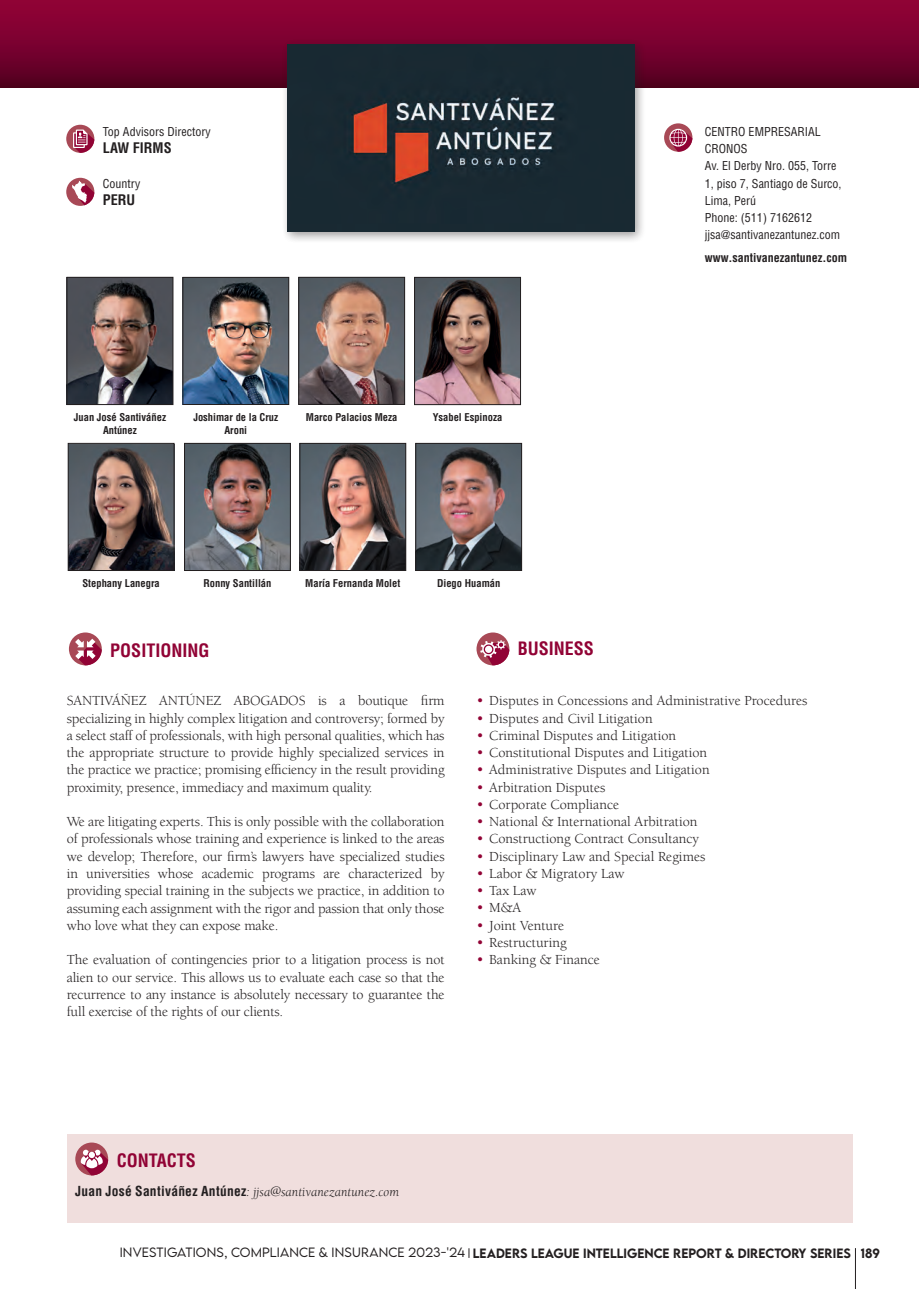
<style>
.page{position:relative;width:919px;height:1289px;background:#fff}
.page>*{position:absolute;margin:0;border:0;box-sizing:border-box;transform-origin:0 0}
.t1{font:700 condensed 18px "Helvetica LT Std";color:#910335}
.t2{font:14.25px/17.2px "Berkeley Std";color:#231f20;text-align:justify}
.t3{font:700 condensed 14.25px "Helvetica LT Std";color:#231f20}
.t4{font:italic 13.5px "Berkeley Std";color:#231f20}
.t5{font:condensed 12px/17.2px "Helvetica LT Std";color:#231f20}
.t6{font:500 12px "LEMONMILK";color:#231f20}
.t7{font:700 condensed 12px "Helvetica LT Std";color:#231f20}
.t8{font:700 condensed 10.5px/12.6px "Helvetica LT Std";color:#231f20;text-align:center}
.s1{font-size:15px;color:#910335}
.s2{font-family:"Helvetica LT Std";font-weight:700;font-style:normal;font-stretch:condensed}
.s3{font-weight:300}
</style>
<div class="page">
<svg style="left:0;top:0;width:13px;height:87px"></svg>
<div style="left:13px;top:0;width:905px;height:87px;background:linear-gradient(to bottom,#970239,#560022)"></div>
<hr style="left:855px;top:1247px;width:1px;height:41px;background:#231f20">
<div style="left:66px;top:125px;width:28px;height:28px;background:#a84956;border-radius:50%"></div>
<svg style="left:73px;top:129px;width:21px;height:24px"></svg>
<div style="left:66px;top:178px;width:28px;height:28px;background:#a84956;border-radius:50%"></div>
<svg style="left:72px;top:181px;width:22px;height:24px"></svg>
<img style="left:69px;top:279px;width:102px;height:124px">
<div style="left:67px;top:277px;width:106px;height:128px;border:1px solid #231f20"></div>
<div style="left:67px;top:1133px;width:785px;height:89px;background:#f0dedd"></div>
<svg style="left:75px;top:1142px;width:33px;height:33px"></svg>
<svg style="left:81px;top:1149px;width:27px;height:26px"></svg>
<div style="left:476px;top:632px;width:33px;height:33px;background:#a84956;border-radius:50%"></div>
<svg style="left:480px;top:640px;width:29px;height:25px"></svg>
<div style="left:485px;top:645px;width:7px;height:8px;background:#fff;border-radius:50%"></div>
<div style="left:69px;top:632px;width:33px;height:33px;background:#a84956;border-radius:50%"></div>
<svg style="left:75px;top:638px;width:27px;height:27px"></svg>
<img style="left:300px;top:279px;width:103px;height:123px">
<div style="left:298px;top:277px;width:107px;height:127px;border:1px solid #231f20"></div>
<img style="left:185px;top:279px;width:102px;height:123px">
<div style="left:183px;top:277px;width:106px;height:127px;border:1px solid #231f20"></div>
<div style="left:664px;top:123px;width:28px;height:29px;background:#a84956;border-radius:50%"></div>
<svg style="left:669px;top:129px;width:23px;height:23px"></svg>
<img style="left:416px;top:279px;width:102px;height:124px">
<div style="left:414px;top:277px;width:106px;height:128px;border:1px solid #231f20"></div>
<img style="left:70px;top:445px;width:102px;height:123px">
<div style="left:68px;top:443px;width:106px;height:127px;border:1px solid #231f20"></div>
<img style="left:186px;top:445px;width:102px;height:123px">
<div style="left:184px;top:443px;width:106px;height:127px;border:1px solid #231f20"></div>
<img style="left:302px;top:445px;width:102px;height:123px">
<div style="left:300px;top:443px;width:106px;height:127px;border:1px solid #231f20"></div>
<img style="left:417px;top:445px;width:102px;height:123px">
<div style="left:415px;top:443px;width:106px;height:127px;border:1px solid #231f20"></div>
<div style="left:281px;top:38px;width:365px;height:205px;background:#231f20;opacity:.25"></div>
<img style="left:287px;top:44px;width:347px;height:187px">
<p class="t5" style="left:103px;top:123px;width:109px">Top Advisors Directory</p>
<p class="t3" style="left:103px;top:139px;width:70px">LAW FIRMS</p>
<p class="t5" style="left:103px;top:174px;width:39px">Country</p>
<p class="t3" style="left:103px;top:190px;width:34px">PERU</p>
<p class="t8" style="left:74px;top:411px;width:94px">Juan José Santiváñez<br>Antúnez</p>
<p class="t8" style="left:193px;top:411px;width:86px">Joshimar de la Cruz</p>
<p class="t8" style="left:306px;top:411px;width:93px">Marco Palacios Meza</p>
<p class="t8" style="left:224px;top:423px;width:24px">Aroni</p>
<p class="t8" style="left:432px;top:411px;width:71px">Ysabel Espinoza</p>
<p class="t8" style="left:82px;top:577px;width:79px">Stephany Lanegra</p>
<p class="t8" style="left:203px;top:577px;width:69px">Ronny Santillán</p>
<p class="t8" style="left:305px;top:577px;width:97px">María Fernanda Molet</p>
<p class="t8" style="left:437px;top:577px;width:65px">Diego Huamán</p>
<p class="t1" style="left:110px;top:639px;width:101px">POSITIONING</p>
<p class="t1" style="left:518px;top:637px;width:78px">BUSINESS</p>
<p class="t5" style="left:705px;top:123px;width:138px">CENTRO EMPRESARIAL<br>CRONOS<br>Av. El Derby Nro. 055, Torre<br>1, piso 7, Santiago de Surco,<br>Lima, Perú<br>Phone: (511) 7162612 jjsa@santivanezantunez.com</p>
<p class="t7" style="left:705px;top:250px;width:144px">www.santivanezantunez.com</p>
<p class="t2" style="left:67px;top:692px;width:379px">SANTIVÁÑEZ ANTÚNEZ ABOGADOS is a boutique firm specializing in highly complex litigation and controversy; formed by a select staff of professionals, with high personal qualities, which has the appropriate structure to provide highly specialized services in the practice we practice; promising efficiency in the result providing proximity, presence, immediacy and maximum quality.</p>
<p class="t2" style="left:67px;top:813px;width:379px">We are litigating experts. This is only possible with the collaboration of professionals whose training and experience is linked to the areas we develop; Therefore, our firm’s lawyers have specialized studies in universities whose academic programs are characterized by providing special training in the subjects we practice, in addition to assuming each assignment with the rigor and passion that only those who love what they can expose make.</p>
<p class="t2" style="left:67px;top:951px;width:379px">The evaluation of contingencies prior to a litigation process is not alien to our service. This allows us to evaluate each case so that the recurrence to any instance is absolutely necessary to guarantee the full exercise of the rights of our clients.</p>
<p class="t2" style="left:476px;top:692px;width:332px"><span class="s1">•</span> Disputes in Concessions and Administrative Procedures</p>
<p class="t2" style="left:476px;top:709px;width:178px"><span class="s1">•</span> Disputes and Civil Litigation</p>
<p class="t2" style="left:476px;top:727px;width:201px"><span class="s1">•</span> Criminal Disputes and Litigation</p>
<p class="t2" style="left:476px;top:744px;width:232px"><span class="s1">•</span> Constitutional Disputes and Litigation</p>
<p class="t2" style="left:476px;top:761px;width:235px"><span class="s1">•</span> Administrative Disputes and Litigation</p>
<p class="t2" style="left:476px;top:778px;width:130px"><span class="s1">•</span> Arbitration Disputes</p>
<p class="t2" style="left:476px;top:796px;width:144px"><span class="s1">•</span> Corporate Compliance</p>
<p class="t2" style="left:476px;top:813px;width:222px"><span class="s1">•</span> National &amp; International Arbitration</p>
<p class="t2" style="left:476px;top:830px;width:224px"><span class="s1">•</span> Constructiong Contract Consultancy</p>
<p class="t2" style="left:476px;top:847px;width:230px"><span class="s1">•</span> Disciplinary Law and Special Regimes</p>
<p class="t2" style="left:476px;top:865px;width:150px"><span class="s1">•</span> Labor &amp; Migratory Law</p>
<p class="t2" style="left:476px;top:882px;width:61px"><span class="s1">•</span> Tax Law</p>
<p class="t2" style="left:476px;top:899px;width:46px"><span class="s1">•</span> M&amp;A</p>
<p class="t2" style="left:476px;top:916px;width:89px"><span class="s1">•</span> Joint Venture</p>
<p class="t2" style="left:476px;top:934px;width:92px"><span class="s1">•</span> Restructuring</p>
<p class="t2" style="left:476px;top:951px;width:125px"><span class="s1">•</span> Banking &amp; Finance</p>
<p class="t1" style="left:117px;top:1148px;width:81px">CONTACTS</p>
<p class="t4" style="left:75px;top:1184px;width:325px"><span class="s2">Juan José Santiváñez Antúnez</span>: jjsa@santivanezantunez.com</p>
<p class="t6" style="left:120px;top:1244px;width:761px"><span class="s3">INVESTIGATIONS, COMPLIANCE &amp; INSURANCE 2023-'24</span> LEADERS LEAGUE INTELLIGENCE REPORT &amp; DIRECTORY SERIES 189</p>
</div>
